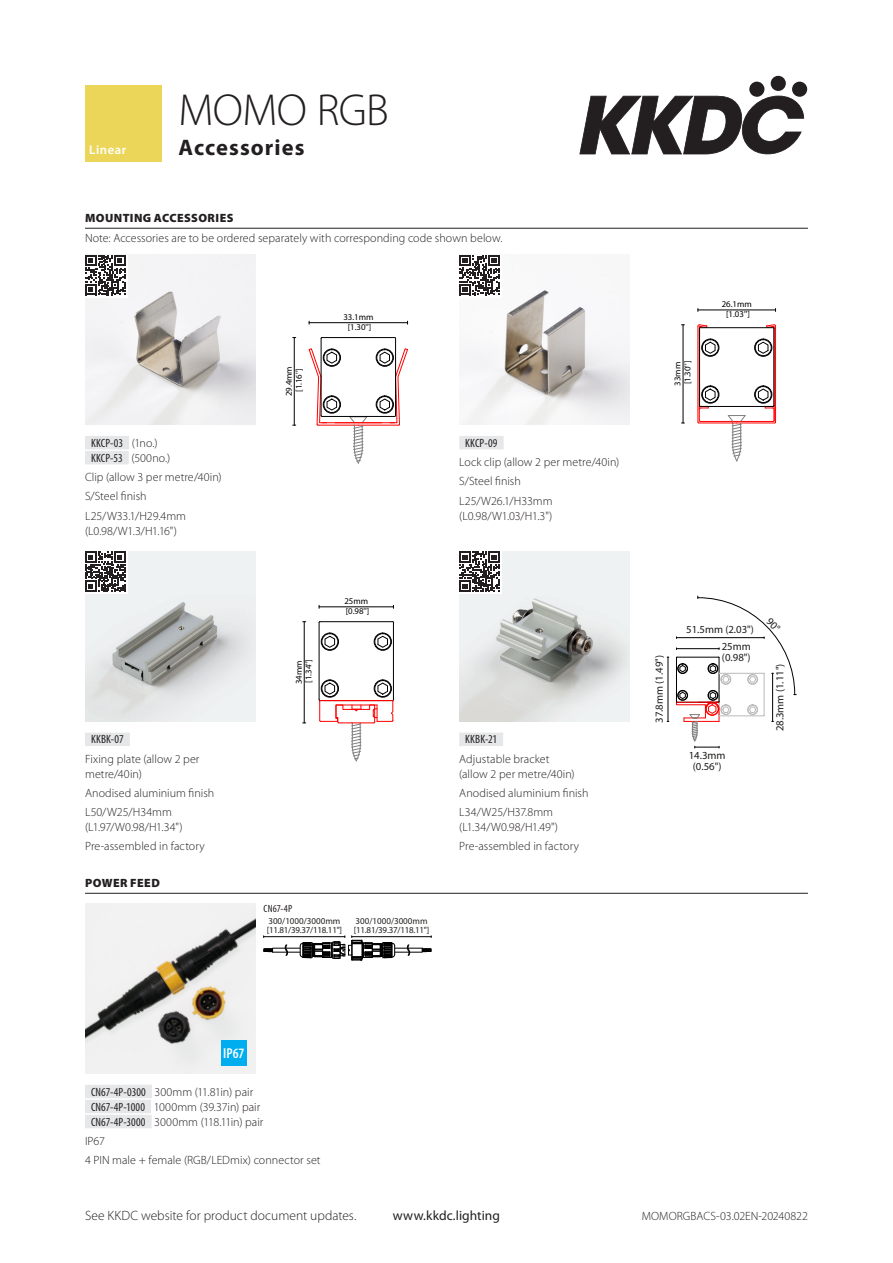
<style>
.page{position:relative;width:893px;height:1263px;background:#fff}
.page>*{position:absolute;margin:0;border:0;box-sizing:border-box;transform-origin:0 0}
.title_line1{font:300 45px "Myriad Pro";letter-spacing:-.015em;color:#231f20}
.title_line2{font:700 22.5px "Myriad Pro";letter-spacing:.045em;color:#231f20}
.t1{font:600 condensed 14.4px "Myriad Pro";color:#fff}
.t2{font:300 13.5px "Myriad Pro";color:#231f20}
.t3{font:13.5px "Myriad Pro";letter-spacing:.005em;color:#231f20}
.t4{font:600 12.75px "Myriad Pro";letter-spacing:.04em;color:#fff}
.body{font:300 12px/15px "Myriad Pro";letter-spacing:.005em;color:#231f20}
.Section_sub_text{font:300 12px "Myriad Pro";letter-spacing:.005em;color:#231f20}
.Product_code{font:300 12px "Myriad Pro";color:#231f20}
.Product_code-2{font:condensed 12px/15px "Myriad Pro";letter-spacing:.01em;color:#231f20}
.Section_heading_top{font:900 12px "Myriad Pro";letter-spacing:.035em;color:#231f20}
.Section_heading_others{font:900 12px "Myriad Pro";letter-spacing:.035em;color:#231f20}
.t5{font:10.8px/16.4px "Myriad Pro";color:#1d1d1b;text-align:right}
.Product_code_no_tint{font:condensed 10.5px "Myriad Pro";letter-spacing:.015em;color:#231f20}
.t6{font:9px/9.3px "Myriad Pro";color:#20201e}
.t7{font:8.85px/9.9px "Myriad Pro";color:#000;text-align:center}
.s1{font-weight:300;font-stretch:normal}
.s2{font-weight:400;font-stretch:condensed}
</style>
<div class="page">
<svg style="left:579px;top:96px;width:225px;height:58px"></svg>
<svg style="left:749px;top:81px;width:16px;height:16px"></svg>
<div style="left:770px;top:76px;width:16px;height:15px;background:#231f20;border-radius:50%"></div>
<div style="left:792px;top:81px;width:15px;height:16px;background:#231f20;border-radius:50%"></div>
<div style="left:85px;top:85px;width:77px;height:77px;background:#ebd659"></div>
<hr style="left:85px;top:228px;width:723px;height:1px;background:#231f20">
<hr style="left:85px;top:893px;width:723px;height:1px;background:#231f20">
<img style="left:85px;top:255px;width:170px;height:170px">
<hr style="left:309px;top:322px;width:99px;height:1px;background:#000">
<hr style="left:294px;top:338px;width:1px;height:87px;background:#000">
<hr style="left:321px;top:338px;width:1px;height:78px;background:#000">
<hr style="left:322px;top:337px;width:73px;height:1px;background:#000">
<hr style="left:395px;top:338px;width:1px;height:78px;background:#000">
<svg style="left:309px;top:348px;width:99px;height:116px"></svg>
<img style="left:459px;top:267px;width:170px;height:158px">
<hr style="left:700px;top:421px;width:37px;height:1px;background:#f00">
<hr style="left:698px;top:326px;width:1px;height:96px;background:#f00">
<hr style="left:737px;top:423px;width:38px;height:1px;background:#f00">
<hr style="left:737px;top:421px;width:36px;height:1px;background:#f00">
<hr style="left:775px;top:326px;width:1px;height:96px;background:#f00">
<svg style="left:705px;top:342px;width:10px;height:12px"></svg>
<div style="left:702px;top:339px;width:16px;height:17px;border:1px solid #000;border-radius:50%"></div>
<div style="left:702px;top:386px;width:16px;height:17px;border:1px solid #000;border-radius:50%"></div>
<div style="left:755px;top:386px;width:16px;height:17px;border:1px solid #000;border-radius:50%"></div>
<div style="left:755px;top:339px;width:16px;height:17px;border:1px solid #000;border-radius:50%"></div>
<svg style="left:758px;top:342px;width:10px;height:12px"></svg>
<hr style="left:699px;top:329px;width:1px;height:77px;background:#000">
<hr style="left:700px;top:327px;width:73px;height:1px;background:#000">
<div style="left:701px;top:339px;width:18px;height:17px;border:1px solid #000;border-radius:50%"></div>
<hr style="left:774px;top:329px;width:1px;height:77px;background:#000">
<div style="left:701px;top:386px;width:18px;height:17px;border:1px solid #000;border-radius:50%"></div>
<hr style="left:700px;top:406px;width:73px;height:1px;background:#000">
<div style="left:754px;top:339px;width:18px;height:17px;border:1px solid #000;border-radius:50%"></div>
<div style="left:754px;top:386px;width:18px;height:17px;border:1px solid #000;border-radius:50%"></div>
<svg style="left:698px;top:389px;width:17px;height:34px"></svg>
<svg style="left:697px;top:324px;width:10px;height:5px"></svg>
<svg style="left:766px;top:324px;width:10px;height:5px"></svg>
<svg style="left:758px;top:389px;width:18px;height:34px"></svg>
<svg style="left:728px;top:415px;width:18px;height:46px"></svg>
<hr style="left:683px;top:325px;width:1px;height:98px;background:#000">
<hr style="left:698px;top:310px;width:77px;height:1px;background:#000">
<hr style="left:699px;top:423px;width:38px;height:1px;background:#f00">
<div style="left:85px;top:436px;width:44px;height:13px;background:#e6e7e9"></div>
<div style="left:85px;top:451px;width:44px;height:13px;background:#e6e7e9"></div>
<div style="left:459px;top:436px;width:45px;height:13px;background:#e6e7e9"></div>
<img style="left:85px;top:551px;width:170px;height:171px">
<hr style="left:304px;top:622px;width:1px;height:101px;background:#000">
<hr style="left:319px;top:606px;width:74px;height:1px;background:#000">
<svg style="left:325px;top:636px;width:10px;height:12px"></svg>
<div style="left:322px;top:633px;width:16px;height:17px;border:1px solid #000;border-radius:50%"></div>
<div style="left:375px;top:633px;width:16px;height:17px;border:1px solid #000;border-radius:50%"></div>
<svg style="left:377px;top:636px;width:11px;height:12px"></svg>
<hr style="left:319px;top:623px;width:1px;height:76px;background:#000">
<hr style="left:320px;top:621px;width:73px;height:1px;background:#000">
<div style="left:321px;top:633px;width:18px;height:17px;border:1px solid #000;border-radius:50%"></div>
<hr style="left:393px;top:623px;width:1px;height:76px;background:#000">
<div style="left:321px;top:680px;width:18px;height:17px;border:1px solid #000;border-radius:50%"></div>
<div style="left:374px;top:633px;width:18px;height:17px;border:1px solid #000;border-radius:50%"></div>
<div style="left:374px;top:680px;width:18px;height:17px;border:1px solid #000;border-radius:50%"></div>
<svg style="left:319px;top:682px;width:75px;height:79px"></svg>
<img style="left:459px;top:551px;width:170px;height:171px">
<hr style="left:668px;top:657px;width:1px;height:64px;background:#000">
<div style="left:85px;top:732px;width:45px;height:14px;background:#e6e7e9"></div>
<div style="left:459px;top:732px;width:44px;height:14px;background:#e6e7e9"></div>
<img style="left:85px;top:904px;width:170px;height:170px">
<svg style="left:263px;top:936px;width:169px;height:25px"></svg>
<hr style="left:352px;top:936px;width:79px;height:1px;background:#000">
<div style="left:85px;top:1085px;width:67px;height:13px;background:#e6e7e9"></div>
<div style="left:85px;top:1100px;width:66px;height:13px;background:#e6e7e9"></div>
<div style="left:85px;top:1115px;width:67px;height:13px;background:#e6e7e9"></div>
<svg style="left:85px;top:255px;width:43px;height:42px"></svg>
<svg style="left:85px;top:255px;width:40px;height:40px"></svg>
<div style="left:459px;top:255px;width:43px;height:42px;background:#fff"></div>
<svg style="left:459px;top:255px;width:41px;height:40px"></svg>
<svg style="left:85px;top:551px;width:43px;height:43px"></svg>
<svg style="left:85px;top:551px;width:40px;height:41px"></svg>
<div style="left:459px;top:551px;width:43px;height:43px;background:#fff"></div>
<svg style="left:459px;top:551px;width:41px;height:41px"></svg>
<div style="left:221px;top:1040px;width:26px;height:26px;background:#00aeef"></div>
<svg style="left:676px;top:596px;width:120px;height:152px"></svg>
<p class="t4" style="left:89px;top:142px;width:38px">Linear</p>
<p class="title_line1" style="left:179px;top:83px;width:212px">MOMO RGB</p>
<p class="title_line2" style="left:179px;top:133px;width:127px">Accessories</p>
<p class="Section_heading_top" style="left:85px;top:210px;width:150px">MOUNTING ACCESSORIES</p>
<p class="Section_sub_text" style="left:85px;top:231px;width:419px">Note: Accessories are to be ordered separately with corresponding code shown below.</p>
<p class="t7" style="left:343px;top:312px;width:32px">33.1mm [1.30'']</p>
<p class="Product_code-2" style="left:91px;top:435px;width:81px">KKCP-03 <span class="s1">(1no.)<br></span>KKCP-53 <span class="s1">(500no.)</span></p>
<p class="body" style="left:85px;top:469px;width:138px">Clip (allow 3 per metre/40in)</p>
<p class="body" style="left:85px;top:489px;width:63px">S/Steel finish</p>
<p class="body" style="left:85px;top:508px;width:102px">L25/W33.1/H29.4mm (L0.98/W1.3/H1.16")</p>
<p class="t7" style="left:284px;top:396px;width:32px;rotate:-90deg">29.4mm [1.16'']</p>
<p class="t7" style="left:672px;top:386px;width:26px;text-align:left;rotate:-90deg">33mm [1.30'']</p>
<p class="t7" style="left:344px;top:596px;width:26px;text-align:left">25mm [0.98'']</p>
<p class="Product_code-2" style="left:465px;top:435px;width:34px">KKCP-09</p>
<p class="body" style="left:459px;top:454px;width:162px">Lock clip (allow 2 per metre/40in)</p>
<p class="body" style="left:459px;top:474px;width:63px">S/Steel finish</p>
<p class="body" style="left:459px;top:493px;width:95px">L25/W26.1/H33mm (L0.98/W1.03/H1.3")</p>
<p class="t7" style="left:722px;top:299px;width:32px">26.1mm [1.03'']</p>
<p class="Product_code-2" style="left:91px;top:732px;width:34px">KKBK-07</p>
<p class="body" style="left:85px;top:751px;width:116px">Fixing plate (allow 2 per metre/40in)</p>
<p class="body" style="left:85px;top:785px;width:131px">Anodised aluminium finish</p>
<p class="body" style="left:85px;top:804px;width:99px">L50/W25/H34mm (L1.97/W0.98/H1.34")</p>
<p class="body" style="left:85px;top:839px;width:121px">Pre-assembled in factory</p>
<p class="Section_heading_others" style="left:85px;top:874px;width:76px">POWER FEED</p>
<p class="t7" style="left:294px;top:684px;width:26px;text-align:left;rotate:-90deg">34mm [1.34'']</p>
<p class="Product_code_no_tint" style="left:264px;top:902px;width:30px">CN67-4P</p>
<p class="t6" style="left:267px;top:916px;width:77px">300/1000/3000mm [11.81/39.37/118.11"]</p>
<p class="t6" style="left:354px;top:916px;width:77px">300/1000/3000mm [11.81/39.37/118.11"]</p>
<p class="Product_code-2" style="left:465px;top:732px;width:33px">KKBK-21</p>
<p class="body" style="left:459px;top:751px;width:117px">Adjustable bracket (allow 2 per metre/40in)</p>
<p class="body" style="left:459px;top:785px;width:131px">Anodised aluminium finish</p>
<p class="body" style="left:459px;top:804px;width:100px">L34/W25/H37.8mm (L1.34/W0.98/H1.49")</p>
<p class="body" style="left:459px;top:839px;width:121px">Pre-assembled in factory</p>
<p class="t1" style="left:223px;top:1045px;width:23px">IP67</p>
<p class="Product_code" style="left:91px;top:1084px;width:164px"><span class="s2">CN67-4P-0300</span> 300mm (11.81in) pair</p>
<p class="Product_code" style="left:91px;top:1099px;width:171px"><span class="s2">CN67-4P-1000</span> 1000mm (39.37in) pair</p>
<p class="Product_code" style="left:91px;top:1114px;width:174px"><span class="s2">CN67-4P-3000</span> 3000mm (118.11in) pair</p>
<p class="body" style="left:85px;top:1133px;width:21px">IP67</p>
<p class="body" style="left:85px;top:1152px;width:237px">4 PIN male + female (RGB/LEDmix) connector set</p>
<p class="t5" style="left:686px;top:621px;width:69px">51.5mm (2.03")<br>25mm</p>
<p class="t5" style="left:722px;top:649px;width:30px">(0.98")</p>
<p class="t5" style="left:651px;top:723px;width:69px;rotate:-90deg">37.8mm (1.49")</p>
<p class="t5" style="left:771px;top:731px;width:69px;rotate:-90deg">28.3mm (1.11")</p>
<p class="t5" style="left:689px;top:749px;width:38px;line-height:11.4px;text-align:center">14.3mm (0.56")</p>
<p class="t2" style="left:85px;top:1208px;width:273px">See KKDC website for product document updates.</p>
<p class="t3" style="left:393px;top:1207px;width:109px">www.kkdc.lighting</p>
<p class="Section_sub_text" style="left:642px;top:1209px;width:168px">MOMORGBACS-03.02EN-20240822</p>
</div>
